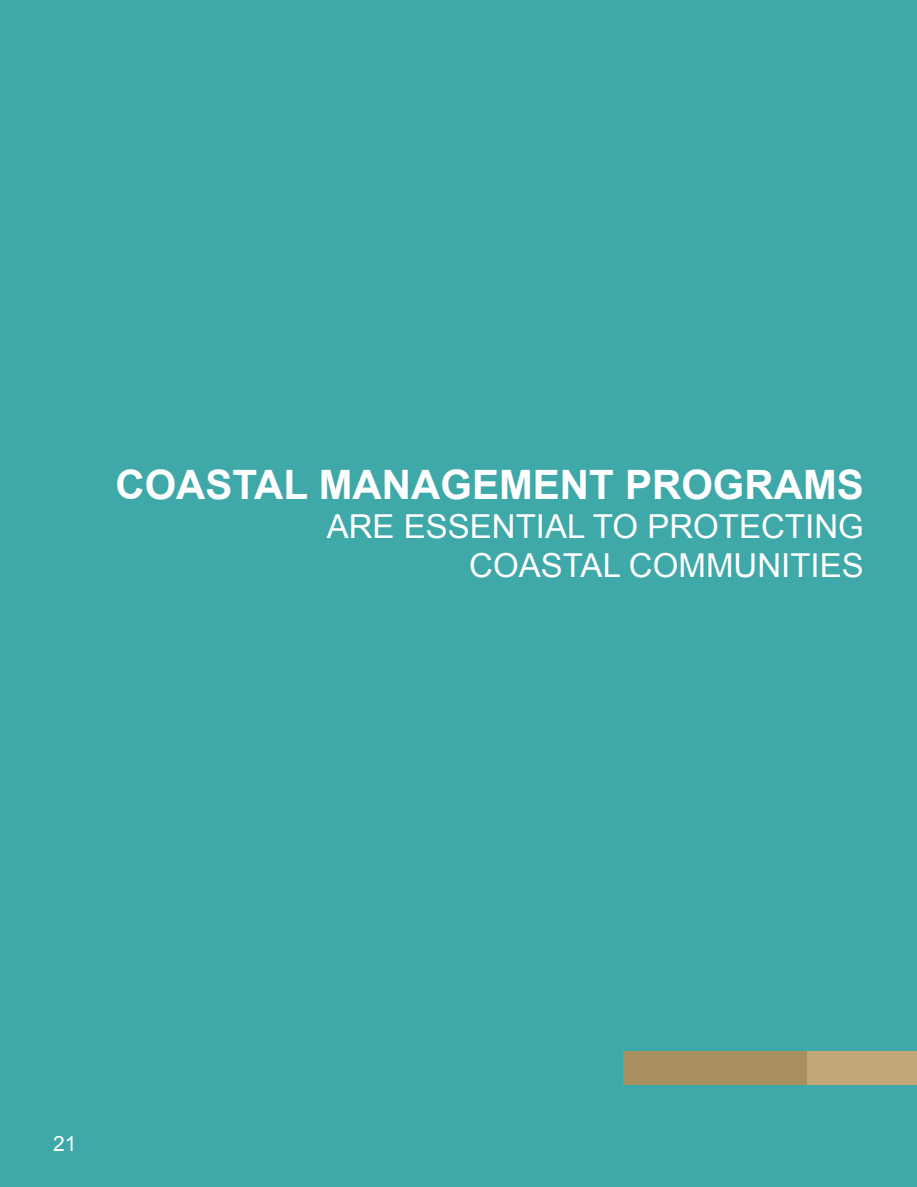
<style>
.page{position:relative;width:917px;height:1187px;background:#fff}
.page>*{position:absolute;margin:0;border:0;box-sizing:border-box;transform-origin:0 0}
.t1{font:700 40.5px "Arial";color:#fff}
.t2{font:33px "Arial";color:#fff}
.t3{font:21px "Arial";color:#fff}
.s1{font-style:inherit}
</style>
<div class="page">
<div style="left:0;top:0;width:916px;height:1186px;background:#3fa8a8"></div>
<div style="left:806px;top:1051px;width:110px;height:33px;background:#c1a777"></div>
<div style="left:623px;top:1051px;width:183px;height:33px;background:#a99061"></div>
<p class="t1" style="left:115px;top:458px;width:749px">COASTAL MANAGEMENT PROGRAMS</p>
<p class="t2" style="left:326px;top:505px;width:538px">ARE ESSENTIAL TO PROTECTING</p>
<p class="t2" style="left:469px;top:544px;width:396px">COASTAL COMMUNITIES</p>
<p class="t3" style="left:53px;top:1129px;width:25px">2<span class="s1">1</span></p>
</div>
